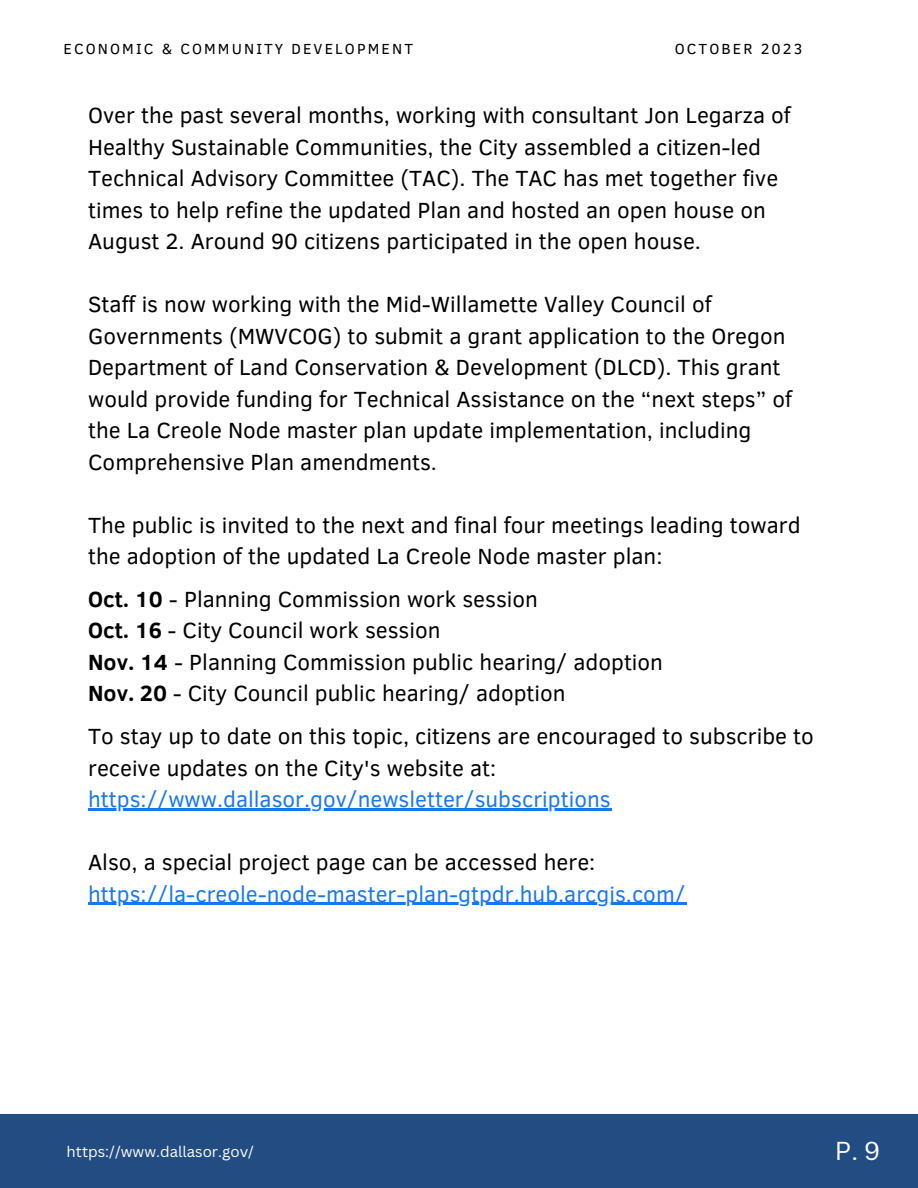
<style>
.page{position:relative;width:918px;height:1188px;background:#fff}
.page>*{position:absolute;margin:0;border:0;box-sizing:border-box;transform-origin:0 0}
.t1{font:25.35px "Canva Sans";color:#fff}
.t2{font:22.5px/31.5px "Clear Sans";color:#000}
.t3{font:22.5px "Clear Sans";color:#1877f2}
.t4{font:15px "Clear Sans";letter-spacing:.14em;color:#000}
.t5{font:15px "Canva Sans";color:#fff}
.s1{font-weight:700}
.s2{color:#1877f2}
</style>
<div class="page">
<div style="left:0;top:1114px;width:918px;height:74px;background:#234c82"></div>
<hr style="left:88px;top:808px;width:523px;height:2px;background:#1877f2">
<hr style="left:88px;top:903px;width:599px;height:2px;background:#1877f2">
<p class="t4" style="left:64px;top:38px;width:351px">ECONOMIC &amp; COMMUNITY DEVELOPMENT</p>
<p class="t4" style="left:675px;top:38px;width:129px">OCTOBER 2023</p>
<p class="t2" style="left:88px;top:98px;width:704px">Over the past several months, working with consultant Jon Legarza of Healthy Sustainable Communities, the City assembled a citizen-led Technical Advisory Committee (TAC). The TAC has met together five times to help refine the updated Plan and hosted an open house on August 2. Around 90 citizens participated in the open house.</p>
<p class="t2" style="left:88px;top:287px;width:706px">Staff is now working with the Mid-Willamette Valley Council of Governments (MWVCOG) to submit a grant application to the Oregon Department of Land Conservation &amp; Development (DLCD). This grant would provide funding for Technical Assistance on the “next steps” of the La Creole Node master plan update implementation, including Comprehensive Plan amendments.</p>
<p class="t2" style="left:88px;top:508px;width:714px">The public is invited to the next and final four meetings leading toward the adoption of the updated La Creole Node master plan:</p>
<p class="t2" style="left:88px;top:582px;width:451px"><span class="s1">Oct. 10</span> - Planning Commission work session</p>
<p class="t2" style="left:88px;top:614px;width:354px"><span class="s1">Oct. 16</span> - City Council work session</p>
<p class="t2" style="left:88px;top:645px;width:576px"><span class="s1">Nov. 14</span> - Planning Commission public hearing/ adoption</p>
<p class="t2" style="left:88px;top:677px;width:479px"><span class="s1">Nov. 20</span> - City Council public hearing/ adoption</p>
<p class="t2" style="left:88px;top:719px;width:727px">To stay up to date on this topic, citizens are encouraged to subscribe to receive updates on the City's website at: <span class="s2">https://www.dallasor.gov/newsletter/subscriptions</span></p>
<p class="t2" style="left:88px;top:845px;width:509px">Also, a special project page can be accessed here:</p>
<p class="t3" style="left:88px;top:877px;width:599px">https://la-creole-node-master-plan-gtpdr.hub.arcgis.com/</p>
<p class="t5" style="left:67px;top:1141px;width:189px">https://www.dallasor.gov/</p>
<p class="t1" style="left:835px;top:1133px;width:47px">P. 9</p>
</div>
